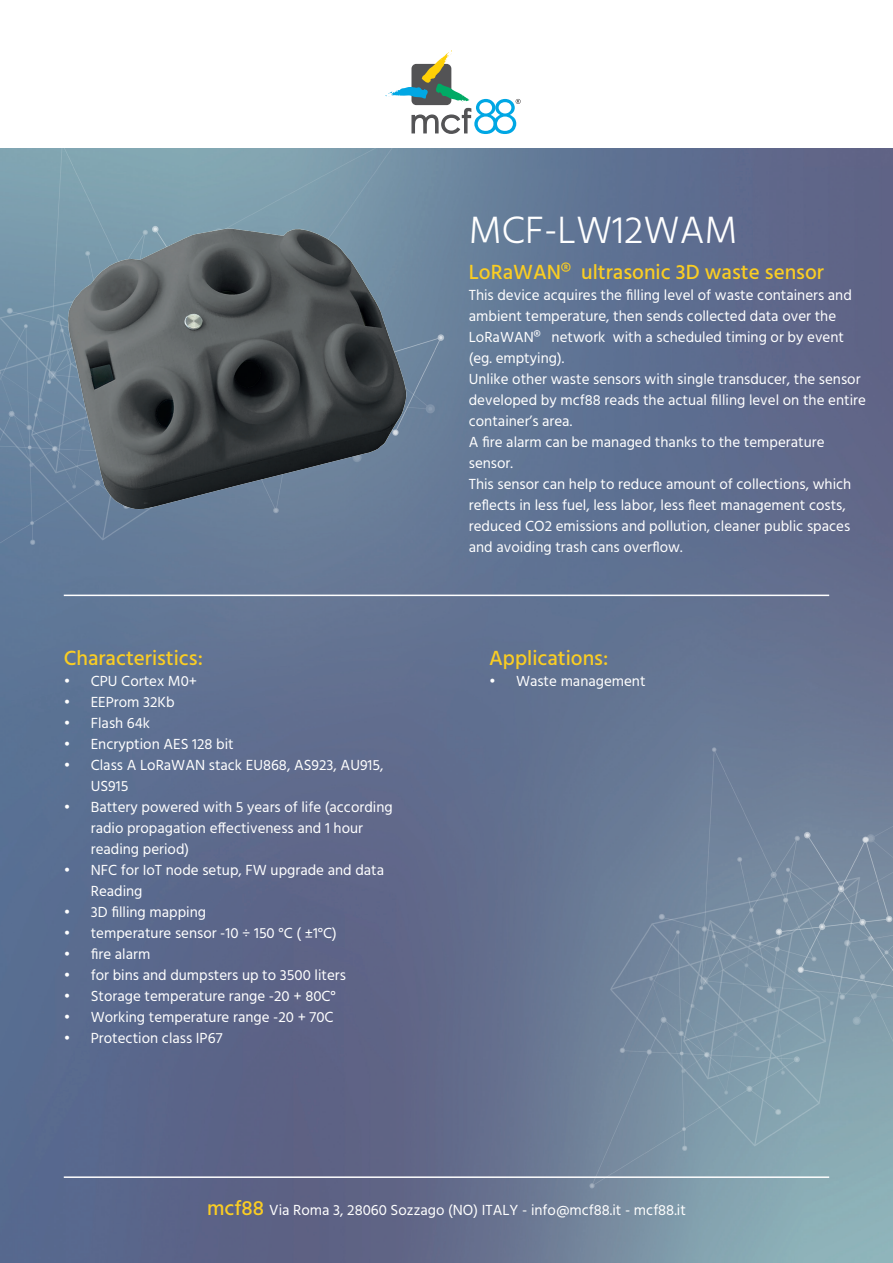
<style>
.page{position:relative;width:893px;height:1263px;background:#fff}
.page>*{position:absolute;margin:0;border:0;box-sizing:border-box;transform-origin:0 0}
.t1{font:300 39px "Hind";color:#fff}
.t2{font:500 21px "Hind";color:#facd23}
.t3{font:15px/21px "Hind";color:#fff}
.s1{font-weight:500;font-size:21px;color:#facd23}
</style>
<div class="page">
<img style="left:0;top:149px;width:893px;height:1114px">
<img style="left:0;top:58px;width:587px;height:666px">
<hr style="left:64px;top:1176px;width:765px;height:2px;background:#fff">
<hr style="left:64px;top:595px;width:765px;height:1px;background:#fff">
<img style="left:573px;top:664px;width:320px;height:599px">
<img style="left:0;top:189px;width:479px;height:365px">
<p class="t2" style="left:64px;top:644px;width:141px">Characteristics:</p>
<p class="t3" style="left:64px;top:671px;width:135px">• CPU Cortex M0+</p>
<p class="t3" style="left:64px;top:692px;width:112px">• EEProm 32Kb</p>
<p class="t3" style="left:64px;top:713px;width:88px">• Flash 64k</p>
<p class="t3" style="left:64px;top:734px;width:171px">• Encryption AES 128 bit</p>
<p class="t3" style="left:91px;top:755px;width:294px;text-indent:-27px">• Class A LoRaWAN stack EU868, AS923, AU915,<br>US915</p>
<p class="t3" style="left:91px;top:797px;width:303px;text-indent:-27px">• Battery powered with 5 years of life (according radio propagation effectiveness and 1 hour reading period)</p>
<p class="t3" style="left:91px;top:860px;width:295px;text-indent:-27px">• NFC for IoT node setup, FW upgrade and data<br>Reading</p>
<p class="t3" style="left:64px;top:902px;width:144px">• 3D filling mapping</p>
<p class="t3" style="left:64px;top:923px;width:275px">• temperature sensor -10 ÷ 150 °C ( ±1°C)</p>
<p class="t3" style="left:64px;top:944px;width:88px">• fire alarm</p>
<p class="t3" style="left:64px;top:965px;width:284px">• for bins and dumpsters up to 3500 liters</p>
<p class="t3" style="left:64px;top:986px;width:274px">• Storage temperature range -20 + 80C°</p>
<p class="t3" style="left:64px;top:1007px;width:271px">• Working temperature range -20 + 70C</p>
<p class="t3" style="left:64px;top:1028px;width:160px">• Protection class IP67</p>
<p class="t1" style="left:469px;top:204px;width:270px">MCF-LW12WAM</p>
<p class="t2" style="left:469px;top:258px;width:357px">LoRaWAN® ultrasonic 3D waste sensor</p>
<p class="t3" style="left:469px;top:285px;width:385px">This device acquires the filling level of waste containers and ambient temperature, then sends collected data over the LoRaWAN® network with a scheduled timing or by event (eg. emptying).</p>
<p class="t3" style="left:469px;top:369px;width:399px">Unlike other waste sensors with single transducer, the sensor developed by mcf88 reads the actual filling level on the entire container’s area.</p>
<p class="t3" style="left:469px;top:432px;width:357px">A fire alarm can be managed thanks to the temperature sensor.</p>
<p class="t3" style="left:469px;top:474px;width:384px">This sensor can help to reduce amount of collections, which reflects in less fuel, less labor, less fleet management costs, reduced CO2 emissions and pollution, cleaner public spaces and avoiding trash cans overflow.</p>
<p class="t2" style="left:489px;top:644px;width:121px">Applications:</p>
<p class="t3" style="left:489px;top:671px;width:158px">• Waste management</p>
<p class="t3" style="left:207px;top:1200px;width:480px"><span class="s1">mcf88</span> Via Roma 3, 28060 Sozzago (NO) ITALY - info@mcf88.it - mcf88.it</p>
</div>
